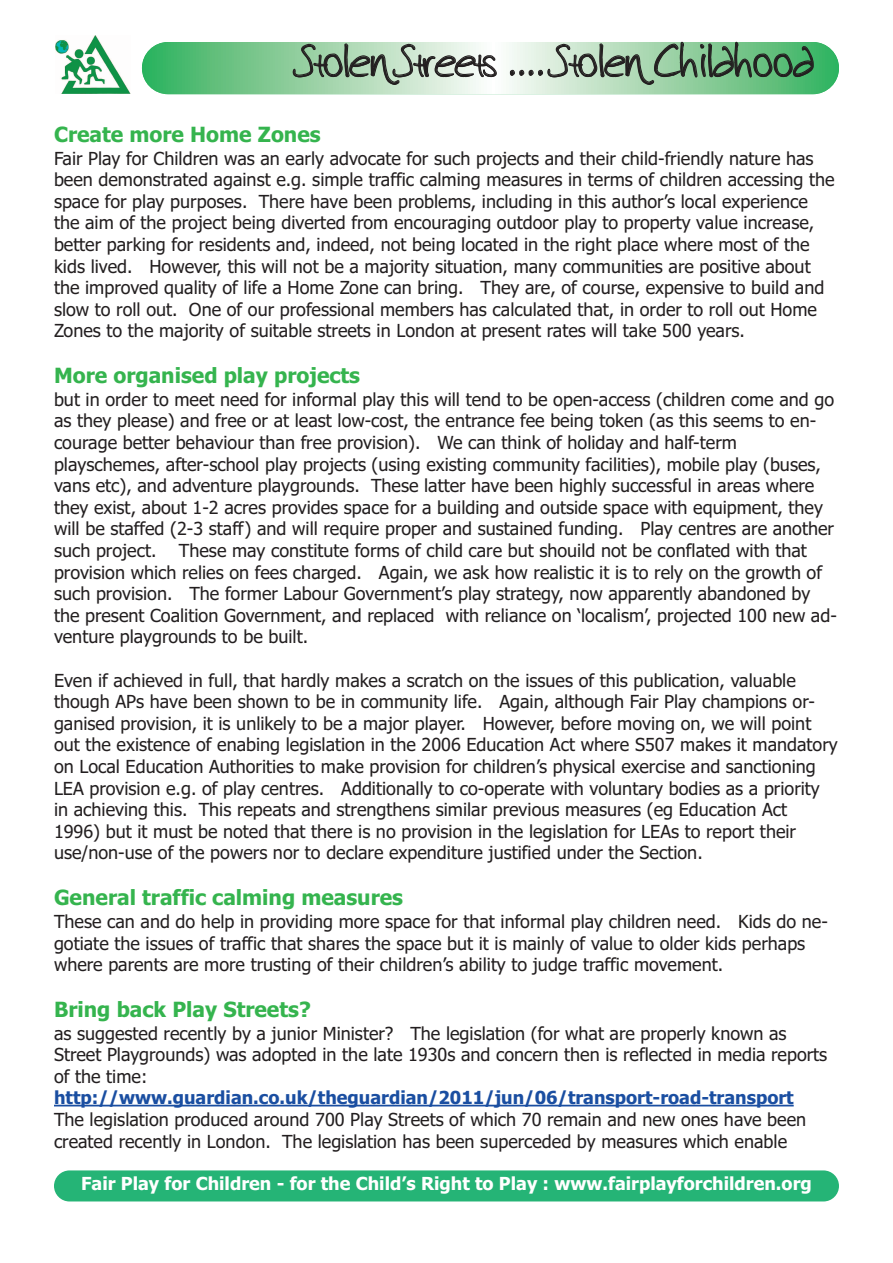
<style>
.page{position:relative;width:893px;height:1263px;background:#fff}
.page>*{position:absolute;margin:0;border:0;box-sizing:border-box;transform-origin:0 0}
.t1{font:36px "harrison";color:#231f20}
.t2{font:700 21px "Tahoma";color:#35b44e}
.t3{font:18px/21.6px "Tahoma";color:#231f20}
.t4{font:700 18px "Tahoma";color:#1a4ea1}
.t5{font:700 18px "Tahoma";color:#fff}
</style>
<div class="page">
<svg style="left:142px;top:42px;width:697px;height:52px;background:#9cd5ab"></svg>
<img style="left:56px;top:35px;width:74px;height:59px">
<div style="left:54px;top:1170px;width:785px;height:31px;background:#25b476;border-radius:16px"></div>
<hr style="left:54px;top:1105px;width:740px;height:1px;background:#1a4ea1">
<h1 class="t1" style="left:300px;top:43px;width:515px">Stolen Streets .... Stolen Childhood</h1>
<p class="t2" style="left:54px;top:122px;width:268px">Create more Home Zones</p>
<p class="t3" style="left:54px;top:148px;width:782px">Fair Play for Children was an early advocate for such projects and their child-friendly nature has been demonstrated against e.g. simple traffic calming measures in terms of children accessing the space for play purposes. There have been problems, including in this author’s local experience the aim of the project being diverted from encouraging outdoor play to property value increase, better parking for residents and, indeed, not being located in the right place where most of the kids lived. However, this will not be a majority situation, many communities are positive about the improved quality of life a Home Zone can bring. They are, of course, expensive to build and slow to roll out. One of our professional members has calculated that, in order to roll out Home Zones to the majority of suitable streets in London at present rates will take 500 years.</p>
<p class="t2" style="left:54px;top:363px;width:308px">More organised play projects</p>
<p class="t3" style="left:54px;top:389px;width:784px">but in order to meet need for informal play this will tend to be open-access (children come and go as they please) and free or at least low-cost, the entrance fee being token (as this seems to en&shy;courage better behaviour than free provision). We can think of holiday and half-term playschemes, after-school play projects (using existing community facilities), mobile play (buses, vans etc), and adventure playgrounds. These latter have been highly successful in areas where they exist, about 1-2 acres provides space for a building and outside space with equipment, they will be staffed (2-3 staff) and will require proper and sustained funding. Play centres are another such project. These may constitute forms of child care but shouild not be conflated with that provision which relies on fees charged. Again, we ask how realistic it is to rely on the growth of such provision. The former Labour Government’s play strategy, now apparently abandoned by the present Coalition Government, and replaced with reliance on ‘localism’, projected 100 new ad&shy;venture playgrounds to be built.</p>
<p class="t3" style="left:54px;top:670px;width:785px">Even if achieved in full, that hardly makes a scratch on the issues of this publication, valuable though APs have been shown to be in community life. Again, although Fair Play champions or&shy;ganised provision, it is unlikely to be a major player. However, before moving on, we will point out the existence of enabing legislation in the 2006 Education Act where S507 makes it mandatory on Local Education Authorities to make provision for children’s physical exercise and sanctioning LEA provision e.g. of play centres. Additionally to co-operate with voluntary bodies as a priority in achieving this. This repeats and strengthens similar previous measures (eg Education Act 1996) but it must be noted that there is no provision in the legislation for LEAs to report their use/non-use of the powers nor to declare expenditure justified under the Section.</p>
<p class="t2" style="left:54px;top:885px;width:351px">General traffic calming measures</p>
<p class="t3" style="left:54px;top:911px;width:775px">These can and do help in providing more space for that informal play children need. Kids do ne&shy;gotiate the issues of traffic that shares the space but it is mainly of value to older kids perhaps where parents are more trusting of their children’s ability to judge traffic movement.</p>
<p class="t2" style="left:54px;top:997px;width:258px">Bring back Play Streets?</p>
<p class="t3" style="left:54px;top:1022px;width:775px">as suggested recently by a junior Minister? The legislation (for what are properly known as<br>Street Playgrounds) was adopted in the late 1930s and concern then is reflected in media reports of the time:</p>
<p class="t4" style="left:54px;top:1087px;width:741px">http://www.guardian.co.uk/theguardian/2011/jun/06/transport-road-transport</p>
<p class="t3" style="left:54px;top:1109px;width:754px">The legislation produced around 700 Play Streets of which 70 remain and new ones have been created recently in London. The legislation has been superceded by measures which enable</p>
<p class="t5" style="left:81px;top:1173px;width:732px">Fair Play for Children - for the Child’s Right to Play : www.fairplayforchildren.org</p>
</div>
